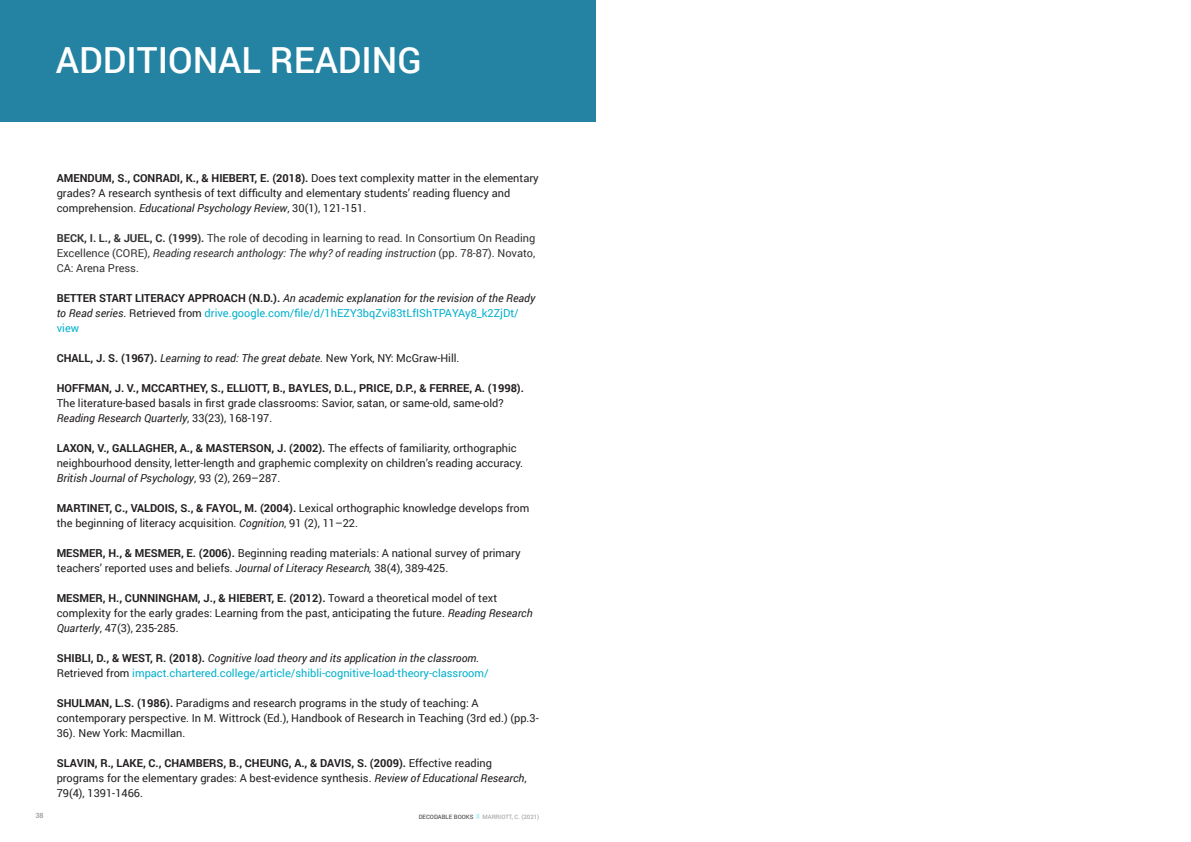
<style>
.page{position:relative;width:1191px;height:842px;background:#fff}
.page>*{position:absolute;margin:0;border:0;box-sizing:border-box;transform-origin:0 0}
.t1{font:500 36px "Roboto";color:#fff}
.t2{font:11px/15px "Roboto";color:#231f20}
.t3{font:11px/15px "Roboto";color:#02afcd}
.t4{font:11px/15px "Roboto";color:#333;text-align:justify}
.t5{font:700 11px "Roboto";color:#231f20}
.t6{font:italic 11px "Roboto";color:#231f20}
.t7{font:900 7px "Lato";color:#a8a9ad}
.t8{font:500 6px "Roboto";color:#a8a9ad}
.s1{font-weight:700}
.s2{font-style:italic}
.s3{font-weight:700;color:#231f20}
.s4{font-style:italic;color:#231f20}
.s5{color:#231f20}
.s6{font-weight:700;font-style:normal}
.s7{font-style:normal}
.s8{color:#57585a}
.s9{color:#67cfe1}
</style>
<div class="page">
<div style="left:0;top:0;width:595px;height:122px;background:#2483a2"></div>
<h1 class="t1" style="left:56px;top:35px;width:367px">ADDITIONAL READING</h1>
<p class="t2" style="left:57px;top:170px;width:483px"><span class="s1">AMENDUM, S., CONRADI, K., &amp; HIEBERT, E. (2018).</span> Does text complexity matter in the elementary grades? A research synthesis of text difficulty and elementary students’ reading fluency and comprehension. <span class="s2">Educational Psychology Review</span>, 30(1), 121-151.</p>
<p class="t4" style="left:57px;top:230px;width:480px"><span class="s1">BECK, I. L., &amp; JUEL, C. (1999).</span> The role of decoding in learning to read. In Consortium On Reading Excellence (CORE), <span class="s2">Reading research anthology: The why? of reading instruction</span> (pp. 78-87). Novato, CA: Arena Press.</p>
<p class="t3" style="left:57px;top:290px;width:480px"><span class="s3">BETTER START LITERACY APPROACH (N.D.).</span> <span class="s4">An academic explanation for the revision of the Ready to Read series</span><span class="s5">. Retrieved from</span> drive.google.com/file/d/1hEZY3bqZvi83tLfIShTPAYAy8_k2ZjDt/ view</p>
<p class="t6" style="left:57px;top:350px;width:404px"><span class="s6">CHALL, J. S. (1967).</span> Learning to read: The great debate. <span class="s7">New York, NY: McGraw-H ill.</span></p>
<p class="t5" style="left:57px;top:380px;width:469px">HOFFMAN, J. V., MCCARTHEY, S., ELLIOTT, B., BAYLES, D.L., PRICE, D.P., &amp; FERREE, A. (1998).</p>
<p class="t2" style="left:57px;top:395px;width:448px">The literature-based basals in first grade classrooms: Savior, satan, or same-old, same-old?<br><span class="s2">Reading Research Quarterly</span>, 33(23), 168-197.</p>
<p class="t5" style="left:57px;top:440px;width:71px">LAXON, V., GALLAG</p>
<p class="t2" style="left:57px;top:440px;width:468px;text-indent:96px"><span class="s1">HER, A., &amp; MASTERSON, J. (2002).</span> The effects of familiarity, orthographic neighbourhood density, letter-length and graphemic complexity on children’s reading accuracy.<br><span class="s2">British Journal of Psychology</span>, 93 (2), 269–287.</p>
<p class="t2" style="left:57px;top:500px;width:474px"><span class="s1">MARTINET, C., VALDOIS, S., &amp; FAYOL, M. (2004).</span> Lexical orthographic knowledge develops from the beginning of literacy acquisition. <span class="s2">Cognition</span>, 91 (2), 11–22.</p>
<p class="t2" style="left:57px;top:545px;width:465px"><span class="s1">MESMER, H., &amp; MESMER, E. (2006).</span> Beginning reading materials: A national survey of primary teachers’ reported uses and beliefs. <span class="s2">Journal of Literacy Research,</span> 38(4), 389-425.</p>
<p class="t2" style="left:57px;top:590px;width:477px"><span class="s1">MESMER, H., CUNNINGHAM, J., &amp; HIEBERT, E. (2012).</span> Toward a theoretical model of text complexity for the early grades: Learning from the past, anticipating the future. <span class="s2">Reading Research<br>Quarterly</span>, 47(3), 235-285.</p>
<p class="t3" style="left:57px;top:650px;width:433px"><span class="s3">SHIBL I, D., &amp; WEST, R. (2018).</span> <span class="s4">Cognitive load theory and its application in the classroom.<br></span><span class="s5">Retrieved from</span> impact.chartered.college/article/shibli-cognitive-load-theory-classroom/</p>
<p class="t2" style="left:57px;top:695px;width:483px"><span class="s1">SHULMAN, L.S. (1986).</span> Paradigms and research programs in the study of teaching: A contemporary perspective. In M. Wittrock (Ed.), H andbook of Research in Teaching (3rd ed.) (pp.3-<br>36). New York: Macmillan.</p>
<p class="t2" style="left:57px;top:755px;width:471px"><span class="s1">SLAVIN, R., LAKE, C., CHAMBERS, B., CHEUNG, A., &amp; DAVIS, S. (2009).</span> Effective reading programs for the elementary grades: A best-evidence synthesis. <span class="s2">Review of Educational Research</span>,<br>79(4), 1391-1466.</p>
<p class="t7" style="left:35px;top:811px;width:10px">38</p>
<p class="t8" style="left:419px;top:812px;width:122px"><span class="s8">DECODABLE BOOKS</span> <span class="s9">||</span> MARRIOTT, C. (2021)</p>
</div>
